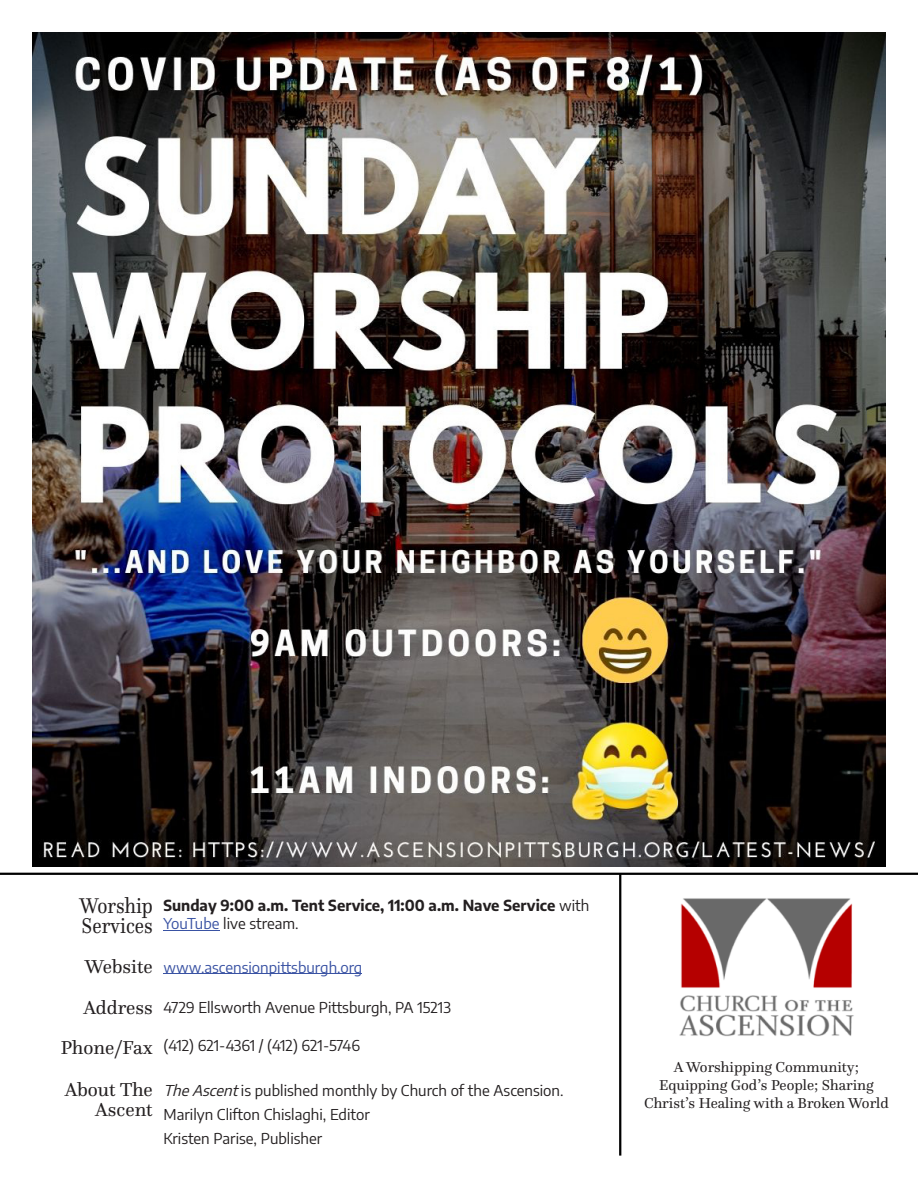
<style>
.page{position:relative;width:918px;height:1188px;background:#fff}
.page>*{position:absolute;margin:0;border:0;box-sizing:border-box;transform-origin:0 0}
.t1{font:22.2px/19.5px "Questa";color:#231f20;scale:.88 1}
.t2{font:19.5px/41px "Questa";color:#231f20;text-align:right}
.t3{font:15px/24px "Encode Sans";color:#231f20}
.t4{font:15px/18px "Questa";color:#231f20;text-align:center}
.t5{font:700 15px/18px "Encode Sans";color:#231f20}
.t6{font:15px "Encode Sans";color:#3952a3}
.s1{font-weight:400}
.s2{font-weight:400;color:#3952a3}
.s3{font-style:italic}
</style>
<div class="page">
<hr style="left:0;top:873px;width:918px;height:2px;background:#000">
<img style="left:679px;top:898px;width:175px;height:139px">
<hr style="left:619px;top:874px;width:2px;height:282px;background:#000">
<hr style="left:163px;top:930px;width:57px;height:1px;background:#3952a3">
<hr style="left:163px;top:974px;width:199px;height:1px;background:#3952a3">
<img style="left:32px;top:32px;width:854px;height:835px">
<h1 class="t1" style="left:79px;top:898px;width:85px">Worship<br>Services</h1>
<h2 class="t2" style="left:61px;top:948px;width:93px">Website<br>Address<br>Phone/Fax<br>About The</h2>
<h2 class="t2" style="left:95px;top:1090px;width:59px">Ascent</h2>
<p class="t5" style="left:163px;top:896px;width:427px">Sunday 9:00 a.m. Tent Service, 11:00 a.m. Nave Service <span class="s1">with<br></span><span class="s2">YouTube</span> <span class="s1">live stream.</span></p>
<p class="t6" style="left:163px;top:958px;width:200px">www.ascensionpittsburgh.org</p>
<p class="t3" style="left:163px;top:995px;width:289px">4729 Ellsworth Avenue Pittsburgh, PA 15213</p>
<p class="t3" style="left:163px;top:1033px;width:198px">(412) 621-4361 / (412) 621-5746</p>
<p class="t3" style="left:163px;top:1078px;width:402px"><span class="s3">TheAscent</span>is published monthly by Church of the Ascension.<br>Marilyn Clifton Chislaghi, Editor<br>Kristen Parise, Publisher</p>
<p class="t4" style="left:644px;top:1059px;width:246px">A Worshipping Community;<br>Equipping God’s People; Sharing<br>Christ’s Healing with a Broken World</p>
</div>
